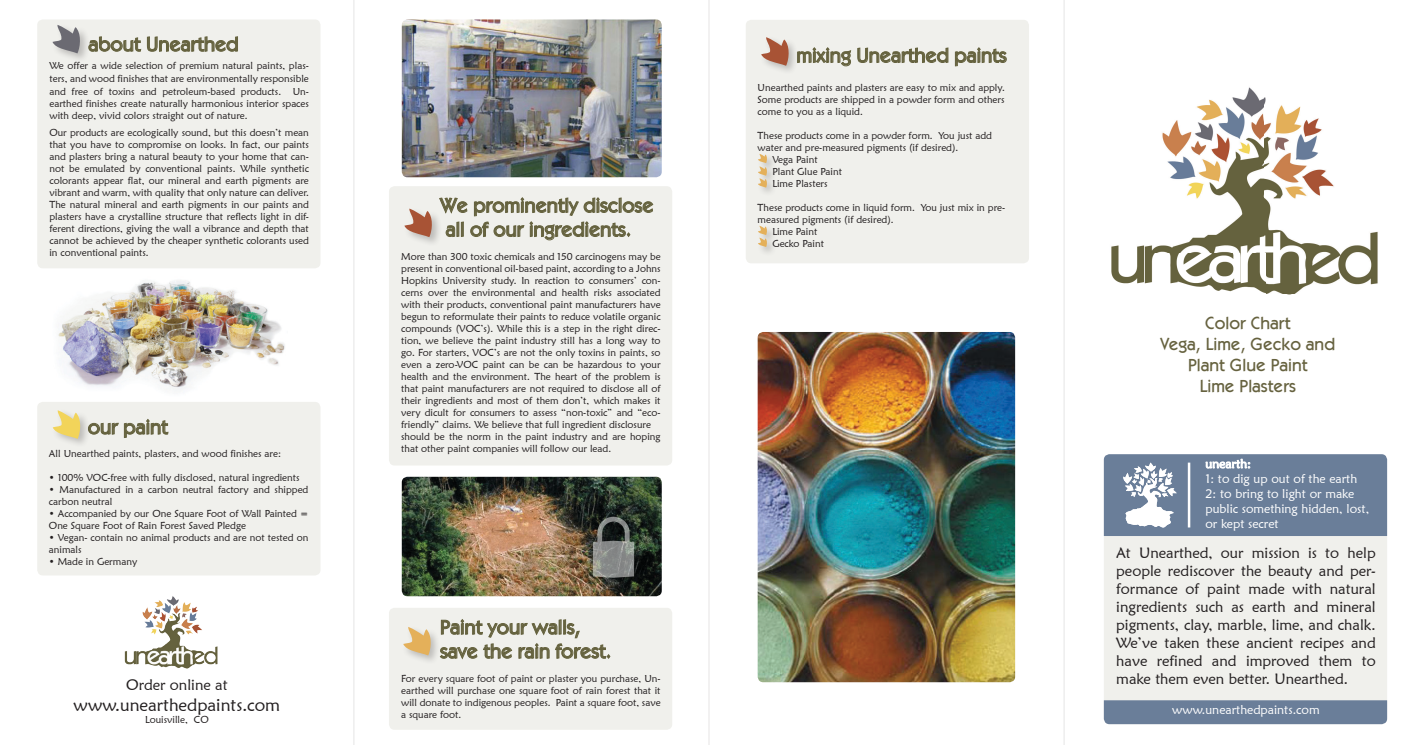
<style>
.page{position:relative;width:1418px;height:745px;background:#fff}
.page>*{position:absolute;margin:0;border:0;box-sizing:border-box;transform-origin:0 0}
.t1{font:500 20px/24px "Karat";color:#65623e}
.t2{font:500 17.5px/21px "Karat";color:#66623f;text-align:center}
.t3{font:17.5px "Maiandra GD";color:#231f20}
.t4{font:15px/18px "Maiandra GD";color:#231f20;text-align:justify}
.t5{font:12.5px/15px "Maiandra GD";color:#fff}
.t6{font:10px/12px "Maiandra GD";color:#231f20}
</style>
<div class="page">
<div style="left:1103px;top:531px;width:283px;height:192px;background:#f0f0ec;border-radius:6px"></div>
<img style="left:1111px;top:87px;width:267px;height:208px">
<hr style="left:1063px;top:0;width:1px;height:744px;background:#231f20">
<img style="left:124px;top:596px;width:94px;height:73px">
<div style="left:389px;top:186px;width:283px;height:279px;background:#f0f0ec;border-radius:6px"></div>
<div style="left:745px;top:20px;width:284px;height:243px;background:#f0f0ec;border-radius:6px"></div>
<svg style="left:439px;top:197px;width:214px;height:43px"></svg>
<svg style="left:798px;top:47px;width:53px;height:19px"></svg>
<svg style="left:857px;top:47px;width:91px;height:16px"></svg>
<svg style="left:954px;top:47px;width:52px;height:20px"></svg>
<svg style="left:1103px;top:699px;width:283px;height:24px;background:#71849d"></svg>
<div style="left:389px;top:607px;width:283px;height:122px;background:#f0f0ec;border-radius:6px"></div>
<svg style="left:440px;top:619px;width:170px;height:40px"></svg>
<div style="left:401px;top:624px;width:40px;height:41px;background:#231f20;opacity:.25"></div>
<svg style="left:403px;top:626px;width:29px;height:29px"></svg>
<hr style="left:708px;top:0;width:1px;height:744px;background:#231f20">
<img style="left:402px;top:476px;width:259px;height:120px">
<img style="left:402px;top:19px;width:259px;height:158px">
<svg style="left:593px;top:516px;width:41px;height:61px;background:#6a6e6a"></svg>
<svg style="left:1103px;top:454px;width:283px;height:81px;background:#7689a1"></svg>
<hr style="left:1187px;top:462px;width:3px;height:65px;background:#fff">
<div style="left:403px;top:207px;width:39px;height:40px;background:#231f20;opacity:.25"></div>
<svg style="left:404px;top:208px;width:29px;height:29px"></svg>
<div style="left:759px;top:35px;width:39px;height:41px;background:#231f20;opacity:.25"></div>
<svg style="left:761px;top:37px;width:29px;height:29px"></svg>
<div style="left:37px;top:19px;width:283px;height:249px;background:#f0f0ec;border-radius:6px"></div>
<svg style="left:90px;top:36px;width:51px;height:16px"></svg>
<svg style="left:147px;top:36px;width:91px;height:16px"></svg>
<div style="left:51px;top:23px;width:39px;height:40px;background:#231f20;opacity:.25"></div>
<svg style="left:52px;top:25px;width:29px;height:28px"></svg>
<img style="left:58px;top:280px;width:227px;height:111px">
<div style="left:37px;top:401px;width:283px;height:174px;background:#f0f0ec;border-radius:6px"></div>
<svg style="left:90px;top:419px;width:79px;height:19px"></svg>
<div style="left:51px;top:408px;width:39px;height:40px;background:#231f20;opacity:.25"></div>
<svg style="left:53px;top:410px;width:28px;height:28px"></svg>
<hr style="left:353px;top:0;width:1px;height:744px;background:#231f20">
<div style="left:756px;top:152px;width:21px;height:21px;background:#231f20;opacity:.25"></div>
<div style="left:756px;top:164px;width:21px;height:21px;background:#231f20;opacity:.25"></div>
<div style="left:756px;top:224px;width:21px;height:20px;background:#231f20;opacity:.25"></div>
<div style="left:756px;top:176px;width:21px;height:21px;background:#231f20;opacity:.25"></div>
<svg style="left:758px;top:154px;width:9px;height:33px"></svg>
<div style="left:756px;top:236px;width:21px;height:20px;background:#231f20;opacity:.25"></div>
<svg style="left:758px;top:225px;width:9px;height:22px"></svg>
<img style="left:757px;top:332px;width:258px;height:349px">
<h1 class="t1" style="left:88px;top:32px;width:152px">about Unearthed</h1>
<p class="t6" style="left:49px;top:59px;width:261px;line-height:13px">We offer a wide selection of premium natural paints, plas&shy;ters, and wood finishes that are environmentally responsible</p>
<p class="t6" style="left:49px;top:85px;width:261px;text-align:justify">and free of toxins and petroleum-based products. Un&shy;earthed finishes create naturally harmonious interior spaces with deep, vivid colors straight out of nature.</p>
<p class="t6" style="left:49px;top:126px;width:261px;text-align:justify">Our products are ecologically sound, but this doesn’t mean that you have to compromise on looks. In fact, our paints and plasters bring a natural beauty to your home that can&shy;not be emulated by conventional paints. While synthetic colorants appear flat, our mineral and earth pigments are vibrant and warm, with quality that only nature can deliver.<br>The natural mineral and earth pigments in our paints and plasters have a crystalline structure that reflects light in dif&shy;ferent directions, giving the wall a vibrance and depth that cannot be achieved by the cheaper synthetic colorants used in conventional paints.</p>
<h1 class="t1" style="left:88px;top:414px;width:82px">our paint</h1>
<p class="t6" style="left:49px;top:447px;width:234px">All Unearthed paints, plasters, and wood finishes are:</p>
<p class="t6" style="left:49px;top:471px;width:252px">• 100% VOC-free with fully disclosed, natural ingredients</p>
<p class="t6" style="left:49px;top:483px;width:261px">• Manufactured in a carbon neutral factory and shipped carbon neutral</p>
<p class="t6" style="left:49px;top:507px;width:261px">• Accompanied by our One Square Foot of Wall Painted =<br>One Square Foot of Rain Forest Saved Pledge</p>
<p class="t6" style="left:49px;top:531px;width:261px">• Vegan- contain no animal products and are not tested on animals</p>
<p class="t6" style="left:49px;top:555px;width:90px">• Made in Germany</p>
<h3 class="t4" style="left:126px;top:675px;width:103px">Order online at</h3>
<h2 class="t3" style="left:74px;top:693px;width:208px">www.unearthedpaints.com</h2>
<p class="t6" style="left:145px;top:713px;width:65px">Louisville, CO</p>
<h1 class="t1" style="left:440px;top:193px;width:215px">We prominently disclose all of our ingredients.</h1>
<p class="t6" style="left:401px;top:250px;width:261px">More than 300 toxic chemicals and 150 carcinogens may be present in conventional oil-based paint, according to a Johns Hopkins University study. In reaction to consumers’ con&shy;cerns over the environmental and health risks associated with their products, conventional paint manufacturers have begun to reformulate their paints to reduce volatile organic compounds (VOC’s). While this is a step in the right direc&shy;tion, we believe the paint industry still has a long way to go. For starters, VOC’s are not the only toxins in paints, so even a zero-VOC paint can be can be hazardous to your health and the environment. The heart of the problem is that paint manufacturers are not required to disclose all of their ingredients and most of them don’t, which makes it very dicult for consumers to assess “non-toxic” and “eco&shy;friendly” claims. We believe that full ingredient disclosure should be the norm in the paint industry and are hoping that other paint companies will follow our lead.</p>
<h1 class="t1" style="left:440px;top:614px;width:173px">Paint your walls, save the rain forest.</h1>
<p class="t6" style="left:401px;top:671px;width:261px;text-align:justify">For every square foot of paint or plaster you purchase, Un&shy;earthed will purchase one square foot of rain forest that it will donate to indigenous peoples. Paint a square foot, save a square foot.</p>
<h1 class="t1" style="left:796px;top:43px;width:212px">mixing Unearthed paints</h1>
<p class="t6" style="left:757px;top:81px;width:249px;text-align:justify">Unearthed paints and plasters are easy to mix and apply.<br>Some products are shipped in a powder form and others come to you as a liquid.</p>
<p class="t6" style="left:757px;top:129px;width:236px">These products come in a powder form. You just add</p>
<p class="t6" style="left:757px;top:141px;width:202px">water and pre-measured pigments (if desired).</p>
<p class="t6" style="left:772px;top:153px;width:47px">Vega Paint</p>
<p class="t6" style="left:772px;top:165px;width:71px">Plant Glue Paint</p>
<p class="t6" style="left:772px;top:177px;width:57px">Lime Plasters</p>
<p class="t6" style="left:757px;top:201px;width:249px">These products come in liquid form. You just mix in pre-</p>
<p class="t6" style="left:757px;top:213px;width:138px">measured pigments (if desired).</p>
<p class="t6" style="left:772px;top:225px;width:47px">Lime Paint</p>
<p class="t6" style="left:772px;top:237px;width:53px">Gecko Paint</p>
<h2 class="t2" style="left:1160px;top:312px;width:176px">Color Chart<br>Vega, Lime, Gecko and<br>Plant Glue Paint<br>Lime Plasters</h2>
<p class="t5" style="left:1205px;top:470px;width:165px">1: to dig up out of the earth<br>2: to bring to light or make public something hidden, lost, or kept secret</p>
<p class="t4" style="left:1116px;top:543px;width:261px">At Unearthed, our mission is to help people rediscover the beauty and per&shy;formance of paint made with natural ingredients such as earth and mineral pigments, clay, marble, lime, and chalk.<br>We’ve taken these ancient recipes and have refined and improved them to make them even better. Unearthed.</p>
<p class="t5" style="left:1172px;top:701px;width:149px">www.unearthedpaints.com</p>
</div>
